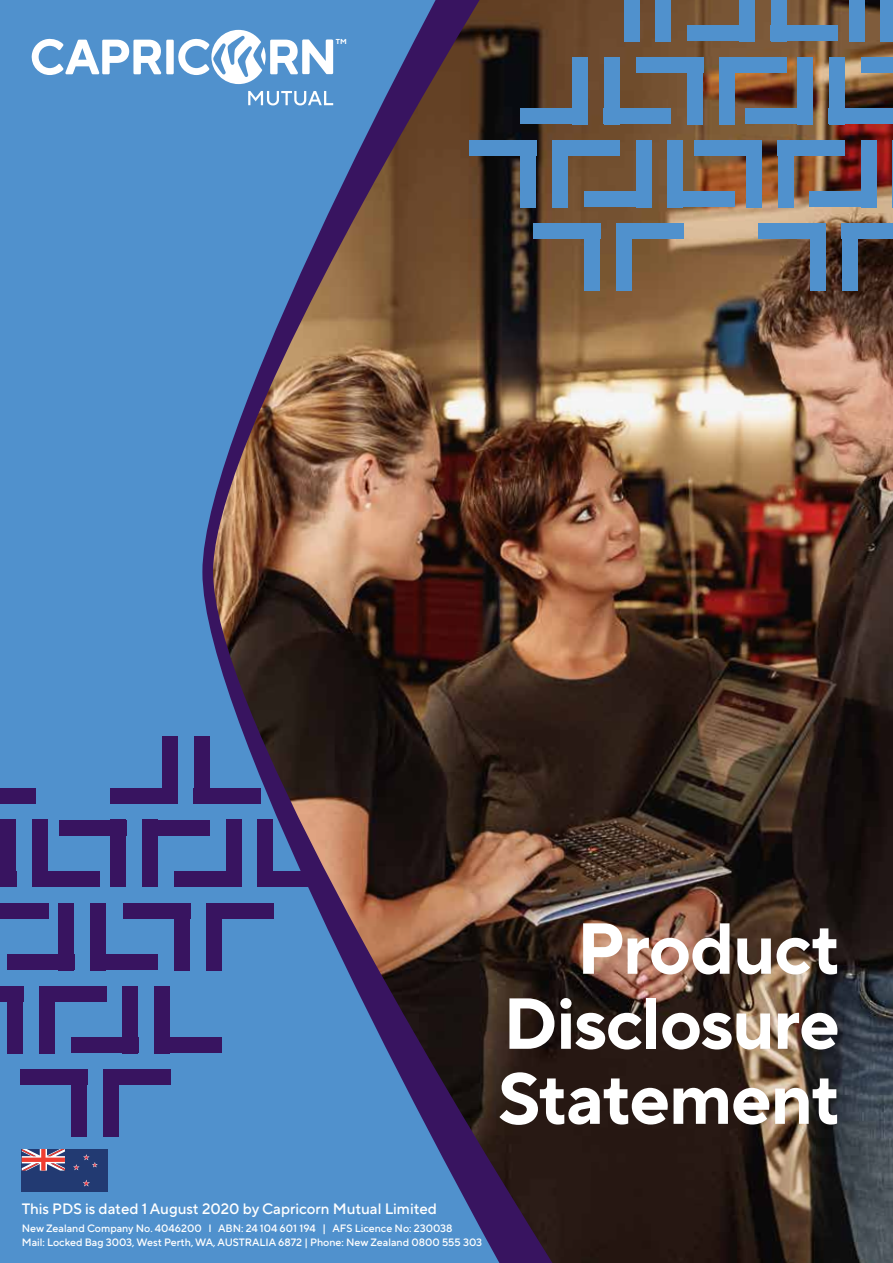
<style>
.page{position:relative;width:893px;height:1263px;background:#fff}
.page>*{position:absolute;margin:0;border:0;box-sizing:border-box;transform-origin:0 0}
.t1{font:700 72px/75px "TT Norms Pro";letter-spacing:-.02em;color:#fff;text-align:justify}
.t2{font:500 15px "TT Norms Pro";color:#fff}
.t3{font:500 10.65px/13.5px "TT Norms Pro";color:#fff}
.t4{font:700 7.2px "TT Norms Pro";color:#fff}
</style>
<div class="page">
<div style="left:0;top:0;width:631px;height:1263px;background:#5091cd"></div>
<img style="left:213px;top:0;width:680px;height:1263px">
<div style="left:103px;top:1069px;width:16px;height:67px;background:#381460"></div>
<div style="left:103px;top:1069px;width:67px;height:16px;background:#381460"></div>
<div style="left:20px;top:1069px;width:67px;height:16px;background:#381460"></div>
<div style="left:71px;top:1069px;width:16px;height:67px;background:#381460"></div>
<div style="left:122px;top:986px;width:16px;height:67px;background:#381460"></div>
<div style="left:71px;top:1037px;width:67px;height:16px;background:#381460"></div>
<div style="left:154px;top:1037px;width:67px;height:16px;background:#381460"></div>
<div style="left:154px;top:986px;width:16px;height:67px;background:#381460"></div>
<div style="left:39px;top:986px;width:16px;height:67px;background:#381460"></div>
<div style="left:39px;top:986px;width:67px;height:16px;background:#381460"></div>
<div style="left:0;top:986px;width:23px;height:16px;background:#381460"></div>
<div style="left:7px;top:986px;width:16px;height:67px;background:#381460"></div>
<div style="left:58px;top:903px;width:16px;height:67px;background:#381460"></div>
<div style="left:7px;top:954px;width:67px;height:16px;background:#381460"></div>
<div style="left:90px;top:954px;width:68px;height:16px;background:#381460"></div>
<div style="left:90px;top:903px;width:16px;height:67px;background:#381460"></div>
<div style="left:0;top:903px;width:48px;height:16px;background:#381460"></div>
<div style="left:0;top:820px;width:16px;height:67px;background:#381460"></div>
<div style="left:32px;top:871px;width:67px;height:16px;background:#381460"></div>
<div style="left:32px;top:820px;width:16px;height:67px;background:#381460"></div>
<div style="left:0;top:788px;width:35px;height:16px;background:#381460"></div>
<div style="left:206px;top:903px;width:16px;height:67px;background:#381460"></div>
<div style="left:206px;top:903px;width:67px;height:16px;background:#381460"></div>
<div style="left:123px;top:903px;width:67px;height:16px;background:#381460"></div>
<div style="left:174px;top:903px;width:16px;height:67px;background:#381460"></div>
<div style="left:225px;top:820px;width:16px;height:67px;background:#381460"></div>
<div style="left:174px;top:871px;width:67px;height:16px;background:#381460"></div>
<div style="left:257px;top:871px;width:68px;height:16px;background:#381460"></div>
<div style="left:257px;top:820px;width:16px;height:67px;background:#381460"></div>
<div style="left:142px;top:820px;width:16px;height:67px;background:#381460"></div>
<div style="left:142px;top:820px;width:68px;height:16px;background:#381460"></div>
<div style="left:59px;top:820px;width:67px;height:16px;background:#381460"></div>
<div style="left:110px;top:820px;width:16px;height:67px;background:#381460"></div>
<div style="left:162px;top:737px;width:16px;height:67px;background:#381460"></div>
<div style="left:110px;top:788px;width:68px;height:16px;background:#381460"></div>
<div style="left:194px;top:788px;width:67px;height:16px;background:#381460"></div>
<div style="left:194px;top:737px;width:16px;height:67px;background:#381460"></div>
<div style="left:166px;top:40px;width:8px;height:34px;background:#fff"></div>
<svg style="left:32px;top:38px;width:130px;height:37px"></svg>
<svg style="left:178px;top:30px;width:155px;height:54px"></svg>
<svg style="left:248px;top:91px;width:85px;height:14px"></svg>
<div style="left:881px;top:0;width:12px;height:41px;background:#5091cd"></div>
<div style="left:849px;top:0;width:16px;height:41px;background:#5091cd"></div>
<div style="left:862px;top:57px;width:31px;height:16px;background:#5091cd"></div>
<div style="left:655px;top:0;width:16px;height:41px;background:#5091cd"></div>
<div style="left:623px;top:0;width:16px;height:41px;background:#5091cd"></div>
<div style="left:739px;top:0;width:16px;height:41px;background:#5091cd"></div>
<div style="left:687px;top:25px;width:68px;height:16px;background:#5091cd"></div>
<div style="left:771px;top:25px;width:67px;height:16px;background:#5091cd"></div>
<div style="left:771px;top:0;width:15px;height:41px;background:#5091cd"></div>
<div style="left:719px;top:57px;width:16px;height:67px;background:#5091cd"></div>
<div style="left:719px;top:57px;width:67px;height:16px;background:#5091cd"></div>
<div style="left:636px;top:57px;width:67px;height:16px;background:#5091cd"></div>
<div style="left:687px;top:57px;width:16px;height:67px;background:#5091cd"></div>
<div style="left:797px;top:57px;width:16px;height:67px;background:#5091cd"></div>
<div style="left:746px;top:108px;width:67px;height:16px;background:#5091cd"></div>
<div style="left:829px;top:108px;width:64px;height:16px;background:#5091cd"></div>
<div style="left:829px;top:57px;width:16px;height:67px;background:#5091cd"></div>
<div style="left:778px;top:140px;width:16px;height:67px;background:#5091cd"></div>
<div style="left:778px;top:140px;width:67px;height:16px;background:#5091cd"></div>
<div style="left:695px;top:140px;width:67px;height:16px;background:#5091cd"></div>
<div style="left:746px;top:140px;width:16px;height:67px;background:#5091cd"></div>
<div style="left:861px;top:140px;width:16px;height:67px;background:#5091cd"></div>
<div style="left:810px;top:191px;width:67px;height:16px;background:#5091cd"></div>
<hr style="left:892px;top:140px;width:1px;height:67px;background:#5091cd">
<div style="left:842px;top:223px;width:16px;height:67px;background:#5091cd"></div>
<div style="left:842px;top:223px;width:51px;height:16px;background:#5091cd"></div>
<div style="left:759px;top:223px;width:67px;height:16px;background:#5091cd"></div>
<div style="left:810px;top:223px;width:16px;height:67px;background:#5091cd"></div>
<div style="left:572px;top:57px;width:16px;height:67px;background:#5091cd"></div>
<div style="left:520px;top:108px;width:68px;height:16px;background:#5091cd"></div>
<div style="left:603px;top:108px;width:68px;height:16px;background:#5091cd"></div>
<div style="left:603px;top:57px;width:16px;height:67px;background:#5091cd"></div>
<div style="left:552px;top:140px;width:16px;height:67px;background:#5091cd"></div>
<div style="left:552px;top:140px;width:67px;height:16px;background:#5091cd"></div>
<div style="left:469px;top:140px;width:67px;height:16px;background:#5091cd"></div>
<div style="left:520px;top:140px;width:16px;height:67px;background:#5091cd"></div>
<div style="left:635px;top:140px;width:16px;height:67px;background:#5091cd"></div>
<div style="left:584px;top:191px;width:67px;height:16px;background:#5091cd"></div>
<div style="left:667px;top:191px;width:68px;height:16px;background:#5091cd"></div>
<div style="left:667px;top:140px;width:16px;height:67px;background:#5091cd"></div>
<div style="left:616px;top:223px;width:16px;height:67px;background:#5091cd"></div>
<div style="left:616px;top:223px;width:67px;height:16px;background:#5091cd"></div>
<div style="left:533px;top:223px;width:67px;height:16px;background:#5091cd"></div>
<div style="left:584px;top:223px;width:16px;height:67px;background:#5091cd"></div>
<div style="left:22px;top:1149px;width:86px;height:43px;background:#223a72"></div>
<svg style="left:22px;top:1149px;width:43px;height:21px"></svg>
<svg style="left:73px;top:1154px;width:25px;height:16px"></svg>
<svg style="left:83px;top:1180px;width:7px;height:6px"></svg>
<p class="t4" style="left:336px;top:37px;width:12px">TM</p>
<h1 class="t1" style="left:498px;top:908px;width:343px;text-indent:79px">Product Disclosure Statement</h1>
<h2 class="t2" style="left:22px;top:1199px;width:417px">This PDS is dated 1 August 2020 by Capricorn Mutual Limited</h2>
<p class="t3" style="left:22px;top:1221px;width:462px">New Zealand Company No. 4046200 I ABN: 24 104 601 194 | AFS Licence No: 230038<br>Mail: Locked Bag 3003, West Perth, WA, AUSTRALIA 6872 | Phone: New Zealand 0800 555 303</p>
</div>
